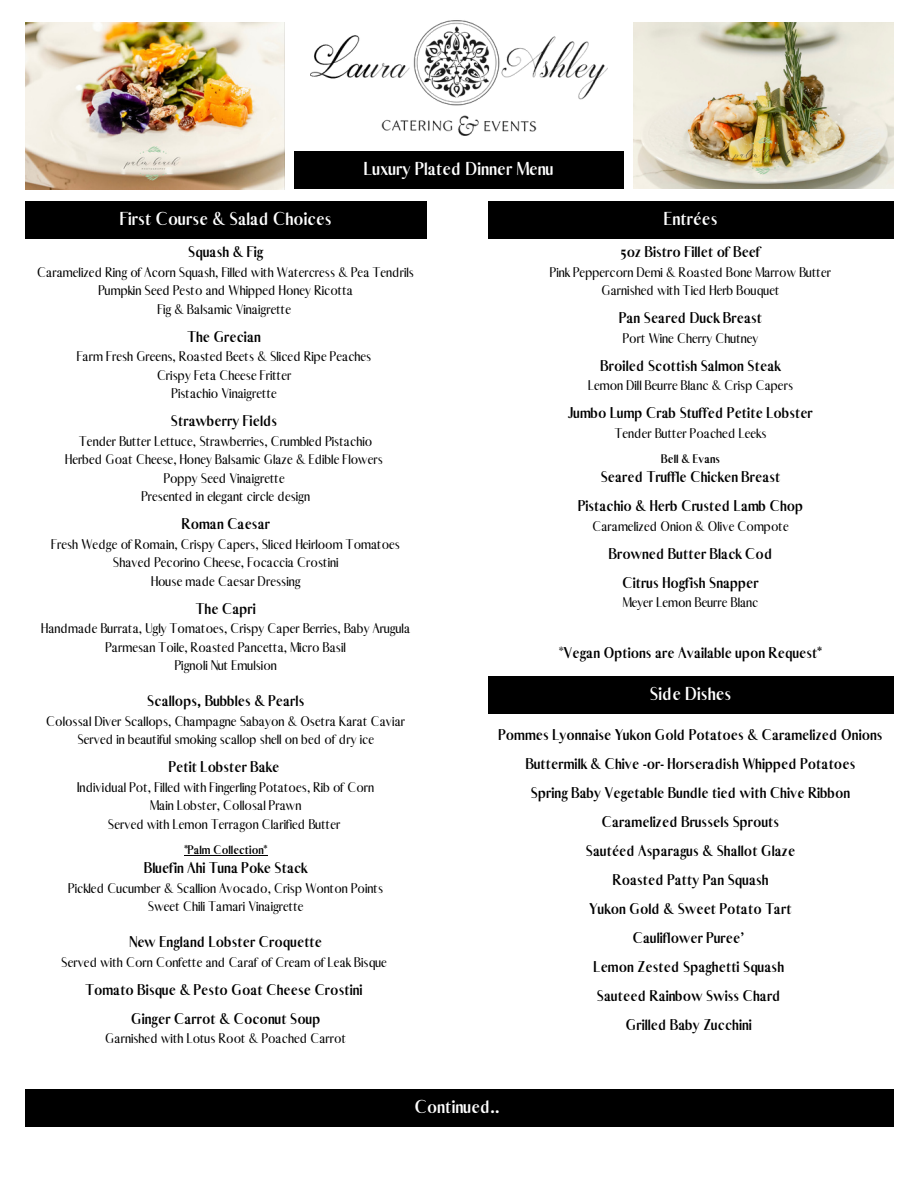
<style>
.page{position:relative;width:918px;height:1188px;background:#fff}
.page>*{position:absolute;margin:0;border:0;box-sizing:border-box;transform-origin:0 0}
.t1{font:700 18px "Abiah";color:#fff}
.t2{font:700 15px "Abiah";color:#000}
.t3{font:13.5px "Abiah";color:#000}
.t4{font:700 12px "Abiah";color:#000}
.s1{font-weight:400}
</style>
<div class="page">
<img style="left:311px;top:20px;width:297px;height:116px">
<div style="left:294px;top:151px;width:330px;height:38px;background:#000"></div>
<div style="left:25px;top:201px;width:402px;height:37px;background:#000"></div>
<div style="left:488px;top:201px;width:406px;height:37px;background:#000"></div>
<div style="left:488px;top:676px;width:406px;height:37px;background:#000"></div>
<img style="left:25px;top:22px;width:260px;height:168px">
<img style="left:633px;top:22px;width:260px;height:167px">
<hr style="left:184px;top:855px;width:83px;height:1px;background:#000">
<div style="left:25px;top:1089px;width:869px;height:38px;background:#000"></div>
<p class="t1" style="left:364px;top:158px;width:191px">Luxury Plated Dinner Menu</p>
<p class="t1" style="left:120px;top:208px;width:213px">First Course &amp; Salad Choices</p>
<p class="t1" style="left:664px;top:208px;width:55px">Entrées</p>
<p class="t2" style="left:188px;top:243px;width:77px">Squash &amp; Fig</p>
<p class="t3" style="left:37px;top:264px;width:378px">Caramelized Ring of Acorn Squash, Filled with Watercress &amp; Pea Tendrils</p>
<p class="t3" style="left:98px;top:283px;width:256px">Pumpkin Seed Pesto and Whipped Honey Ricotta</p>
<p class="t3" style="left:157px;top:301px;width:135px">Fig &amp; Balsamic Vinaigrette</p>
<p class="t2" style="left:187px;top:328px;width:75px">The Grecian</p>
<p class="t3" style="left:77px;top:349px;width:296px">Farm Fresh Greens, Roasted Beets &amp; Sliced Ripe Peaches</p>
<p class="t3" style="left:157px;top:367px;width:136px">Crispy Feta Cheese Fritter</p>
<p class="t3" style="left:172px;top:386px;width:107px">Pistachio Vinaigrette</p>
<p class="t2" style="left:171px;top:412px;width:108px">Strawberry Fields</p>
<p class="t3" style="left:79px;top:433px;width:295px">Tender Butter Lettuce, Strawberries, Crumbled Pistachio</p>
<p class="t3" style="left:65px;top:452px;width:319px">Herbed Goat Cheese, Honey Balsamic Glaze &amp; Edible Flowers</p>
<p class="t3" style="left:164px;top:470px;width:123px">Poppy Seed Vinaigrette</p>
<p class="t3" style="left:141px;top:489px;width:170px">Presented in elegant circle design</p>
<p class="t2" style="left:182px;top:515px;width:90px">Roman Caesar</p>
<p class="t3" style="left:51px;top:536px;width:350px">Fresh Wedge of Romain, Crispy Capers, Sliced Heirloom Tomatoes</p>
<p class="t3" style="left:113px;top:555px;width:227px">Shaved Pecorino Cheese, Focaccia Crostini</p>
<p class="t3" style="left:151px;top:573px;width:151px">House made Caesar Dressing</p>
<p class="t2" style="left:196px;top:600px;width:61px">The Capri</p>
<p class="t3" style="left:41px;top:621px;width:371px">Handmade Burrata, Ugly Tomatoes, Crispy Caper Berries, Baby Arugula</p>
<p class="t3" style="left:106px;top:639px;width:242px">Parmesan Toile, Roasted Pancetta, Micro Basil</p>
<p class="t3" style="left:175px;top:658px;width:104px">Pignoli Nut Emulsion</p>
<p class="t2" style="left:147px;top:692px;width:159px">Scallops, Bubbles &amp; Pearls</p>
<p class="t3" style="left:46px;top:713px;width:360px">Colossal Diver Scallops, Champagne Sabayon &amp; Osetra Karat Caviar</p>
<p class="t3" style="left:77px;top:732px;width:298px">Served in beautiful smoking scallop shell on bed of dry ice</p>
<p class="t2" style="left:169px;top:758px;width:112px">Petit Lobster Bake</p>
<p class="t3" style="left:77px;top:779px;width:298px">Individual Pot, Filled with Fingerling Potatoes, Rib of Corn</p>
<p class="t3" style="left:150px;top:798px;width:153px">Main Lobster, Collosal Prawn</p>
<p class="t3" style="left:108px;top:816px;width:234px">Served with Lemon Terragon Clarified Butter</p>
<p class="t4" style="left:184px;top:843px;width:84px">*Palm Collection*</p>
<p class="t2" style="left:144px;top:859px;width:165px">Bluefin Ahi Tuna Poke Stack</p>
<p class="t3" style="left:68px;top:880px;width:316px">Pickled Cucumber &amp; Scallion Avocado, Crisp Wonton Points</p>
<p class="t3" style="left:148px;top:899px;width:157px">Sweet Chili Tamari Vinaigrette</p>
<p class="t2" style="left:129px;top:933px;width:194px">New England Lobster Croquette</p>
<p class="t3" style="left:61px;top:954px;width:327px">Served with Corn Confette and Caraf of Cream of Leak Bisque</p>
<p class="t2" style="left:85px;top:981px;width:279px">Tomato Bisque &amp; Pesto Goat Cheese Crostini</p>
<p class="t2" style="left:131px;top:1010px;width:191px">Ginger Carrot &amp; Coconut Soup</p>
<p class="t3" style="left:105px;top:1031px;width:242px">Garnished with Lotus Root &amp; Poached Carrot</p>
<p class="t2" style="left:620px;top:243px;width:142px">5oz Bistro Fillet of Beef</p>
<p class="t3" style="left:550px;top:264px;width:283px">Pink Peppercorn Demi &amp; Roasted Bone Marrow Butter</p>
<p class="t3" style="left:602px;top:283px;width:180px">Garnished with Tied Herb Bouquet</p>
<p class="t2" style="left:619px;top:309px;width:145px">Pan Seared Duck Breast</p>
<p class="t3" style="left:623px;top:330px;width:137px">Port Wine Cherry Chutney</p>
<p class="t2" style="left:601px;top:357px;width:182px">Broiled Scottish Salmon Steak</p>
<p class="t3" style="left:588px;top:378px;width:207px">Lemon Dill Beurre Blanc &amp; Crisp Capers</p>
<p class="t2" style="left:568px;top:404px;width:246px">Jumbo Lump Crab Stuffed Petite Lobster</p>
<p class="t3" style="left:615px;top:425px;width:153px">Tender Butter Poached Leeks</p>
<p class="t4" style="left:661px;top:452px;width:60px">Bell &amp; Evans</p>
<p class="t2" style="left:601px;top:468px;width:181px">Seared Truffle Chicken Breast</p>
<p class="t2" style="left:578px;top:497px;width:227px">Pistachio &amp; Herb Crusted Lamb Chop</p>
<p class="t3" style="left:592px;top:518px;width:198px">Caramelized Onion &amp; Olive Compote</p>
<p class="t2" style="left:609px;top:545px;width:165px">Browned Butter Black Cod</p>
<p class="t2" style="left:623px;top:574px;width:138px">Citrus Hogfish Snapper</p>
<p class="t3" style="left:623px;top:595px;width:137px">Meyer Lemon Beurre Blanc</p>
<p class="t2" style="left:559px;top:644px;width:264px"><span class="s1">*</span>Vegan Options are Available upon Request*</p>
<p class="t1" style="left:650px;top:683px;width:83px">Side Dishes</p>
<p class="t2" style="left:498px;top:726px;width:386px">Pommes Lyonnaise Yukon Gold Potatoes &amp; Caramelized Onions</p>
<p class="t2" style="left:526px;top:755px;width:331px">Buttermilk &amp; Chive -or- Horseradish Whipped Potatoes</p>
<p class="t2" style="left:531px;top:784px;width:321px">Spring Baby Vegetable Bundle tied with Chive Ribbon</p>
<p class="t2" style="left:602px;top:813px;width:179px">Caramelized Brussels Sprouts</p>
<p class="t2" style="left:586px;top:842px;width:211px">Sautéed Asparagus &amp; Shallot Glaze</p>
<p class="t2" style="left:613px;top:871px;width:157px">Roasted Patty Pan Squash</p>
<p class="t2" style="left:590px;top:900px;width:204px">Yukon Gold &amp; Sweet Potato Tart</p>
<p class="t2" style="left:633px;top:929px;width:113px">Cauliflower Puree’</p>
<p class="t2" style="left:594px;top:958px;width:192px">Lemon Zested Spaghetti Squash</p>
<p class="t2" style="left:597px;top:987px;width:185px">Sauteed Rainbow Swiss Chard</p>
<p class="t2" style="left:626px;top:1016px;width:128px">Grilled Baby Zucchini</p>
<p class="t1" style="left:415px;top:1096px;width:86px">Continued..</p>
</div>
